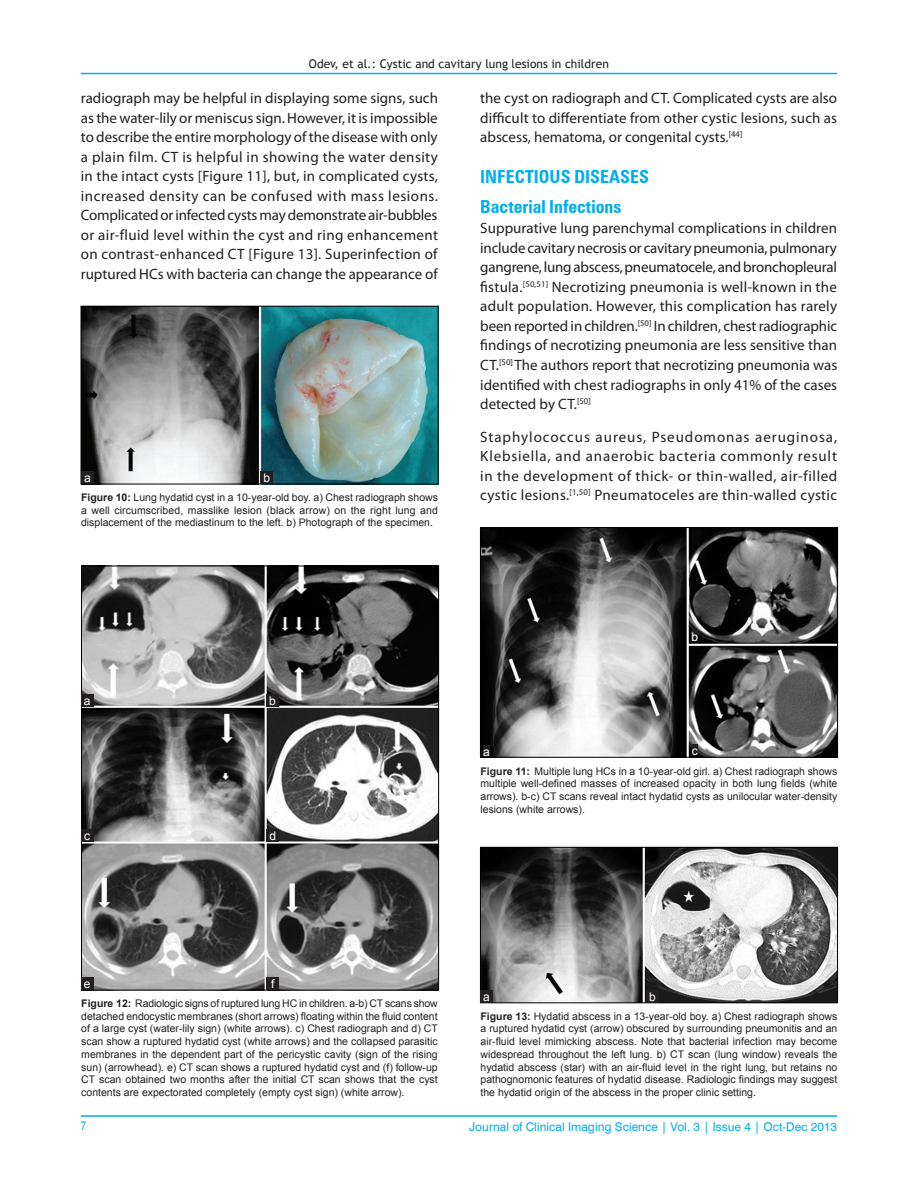
<style>
.page{position:relative;width:918px;height:1188px;background:#fff}
.page>*{position:absolute;margin:0;border:0;box-sizing:border-box;transform-origin:0 0}
.t1{font:700 condensed 18px "Zurich BT";color:#00aeef}
.TX{font:15px/19.6px "Myriad Pro";color:#231f20;text-align:justify}
.t2{font:12px "Swiss 721 BT";color:#00aeef}
.t3{font:12px "Trebuchet MS";color:#231f20}
.LABEL{font:12px "Arial";color:#fff}
.t4{font:condensed 12px "Helvetica";color:#00aeef}
.FGC{font:10.5px/12.8px "Arial";color:#231f20;text-align:justify}
.s1{font-weight:700}
</style>
<div class="page">
<hr style="left:81px;top:73px;width:756px;height:1px;background:#00aeef">
<hr style="left:81px;top:1116px;width:756px;height:1px;background:#00aeef">
<img style="left:83px;top:308px;width:353px;height:174px">
<div style="left:81px;top:306px;width:357px;height:178px;border:1px solid #000"></div>
<div style="left:81px;top:471px;width:13px;height:13px;background:#231f20"></div>
<div style="left:260px;top:471px;width:13px;height:13px;background:#231f20"></div>
<img style="left:482px;top:529px;width:354px;height:226px">
<div style="left:480px;top:527px;width:358px;height:230px;border:1px solid #000"></div>
<div style="left:692px;top:744px;width:6px;height:11px;background:#231f20"></div>
<div style="left:691px;top:631px;width:7px;height:10px;background:#231f20"></div>
<div style="left:483px;top:745px;width:7px;height:11px;background:#231f20"></div>
<img style="left:83px;top:568px;width:354px;height:420px">
<div style="left:266px;top:694px;width:13px;height:13px;background:#231f20"></div>
<div style="left:81px;top:977px;width:13px;height:13px;background:#231f20"></div>
<div style="left:81px;top:829px;width:13px;height:13px;background:#231f20"></div>
<div style="left:266px;top:977px;width:13px;height:13px;background:#231f20"></div>
<div style="left:266px;top:829px;width:13px;height:13px;background:#231f20"></div>
<div style="left:81px;top:694px;width:13px;height:13px;background:#231f20"></div>
<img style="left:482px;top:849px;width:354px;height:152px">
<div style="left:480px;top:847px;width:358px;height:156px;border:1px solid #000"></div>
<div style="left:480px;top:990px;width:13px;height:13px;background:#231f20"></div>
<div style="left:646px;top:990px;width:13px;height:13px;background:#231f20"></div>
<p class="t3" style="left:309px;top:56px;width:301px">Odev, et al.: Cystic and cavitary lung lesions in children</p>
<p class="TX" style="left:81px;top:88px;width:359px">radiograph may be helpful in displaying some signs, such as the water‑lily or meniscus sign. However, it is impossible to describe the entire morphology of the disease with only a plain film. CT is helpful in showing the water density in the intact cysts [Figure 11], but, in complicated cysts, increased density can be confused with mass lesions.<br>Complicated or infected cysts may demonstrate air‑bubbles or air‑fluid level within the cyst and ring enhancement on contrast‑enhanced CT [Figure 13]. Superinfection of ruptured HCs with bacteria can change the appearance of</p>
<p class="TX" style="left:480px;top:88px;width:358px">the cyst on radiograph and CT. Complicated cysts are also difficult to differentiate from other cystic lesions, such as abscess, hematoma, or congenital cysts.<sup>[44]</sup></p>
<h1 class="t1" style="left:480px;top:166px;width:170px">INFECTIOUS DISEASES</h1>
<h2 class="t1" style="left:480px;top:196px;width:143px">Bacterial Infections</h2>
<p class="TX" style="left:480px;top:218px;width:359px">Suppurative lung parenchymal complications in children include cavitary necrosis or cavitary pneumonia, pulmonary gangrene, lung abscess, pneumatocele, and bronchopleural fistula.<sup>[50,51]</sup> Necrotizing pneumonia is well‑known in the adult population. However, this complication has rarely been reported in children.<sup>[50]</sup> In children, chest radiographic findings of necrotizing pneumonia are less sensitive than CT.<sup>[50]</sup> The authors report that necrotizing pneumonia was identified with chest radiographs in only 41% of the cases detected by CT.<sup>[50]</sup></p>
<p class="TX" style="left:480px;top:427px;width:359px">Staphylococcus aureus, Pseudomonas aeruginosa, Klebsiella, and anaerobic bacteria commonly result in the development of thick‑ or thin‑walled, air‑filled cystic lesions.<sup>[1,50]</sup> Pneumatoceles are thin‑walled cystic</p>
<p class="LABEL" style="left:84px;top:470px;width:8px">a</p>
<p class="LABEL" style="left:263px;top:470px;width:8px">b</p>
<p class="FGC" style="left:81px;top:491px;width:358px"><span class="s1">Figure 10:</span> Lung hydatid cyst in a 10‑year‑old boy. a) Chest radiograph shows a well circumscribed, masslike lesion (black arrow) on the right lung and displacement of the mediastinum to the left. b) Photograph of the specimen.</p>
<p class="LABEL" style="left:84px;top:693px;width:8px">a</p>
<p class="LABEL" style="left:84px;top:828px;width:7px">c</p>
<p class="LABEL" style="left:269px;top:693px;width:8px">b</p>
<p class="LABEL" style="left:269px;top:828px;width:8px">d</p>
<p class="LABEL" style="left:483px;top:744px;width:8px">a</p>
<p class="LABEL" style="left:691px;top:629px;width:8px">b</p>
<p class="LABEL" style="left:692px;top:743px;width:7px">c</p>
<p class="FGC" style="left:481px;top:765px;width:358px"><span class="s1">Figure 11:</span> Multiple lung HCs in a 10‑year‑old girl. a) Chest radiograph shows multiple well‑defined masses of increased opacity in both lung fields (white arrows). b‑c) CT scans reveal intact hydatid cysts as unilocular water‑density lesions (white arrows).</p>
<p class="LABEL" style="left:84px;top:976px;width:8px">e</p>
<p class="LABEL" style="left:271px;top:976px;width:5px">f</p>
<p class="FGC" style="left:81px;top:997px;width:358px"><span class="s1">Figure 12:</span> Radiologic signs of ruptured lung HC in children. a‑b) CT scans show detached endocystic membranes (short arrows) floating within the fluid content of a large cyst (water‑lily sign) (white arrows). c) Chest radiograph and d) CT scan show a ruptured hydatid cyst (white arrows) and the collapsed parasitic membranes in the dependent part of the pericystic cavity (sign of the rising sun) (arrowhead). e) CT scan shows a ruptured hydatid cyst and (f) follow‑up CT scan obtained two months after the initial CT scan shows that the cyst contents are expectorated completely (empty cyst sign) (white arrow).</p>
<p class="LABEL" style="left:483px;top:989px;width:8px">a</p>
<p class="LABEL" style="left:649px;top:989px;width:8px">b</p>
<p class="FGC" style="left:481px;top:1010px;width:358px"><span class="s1">Figure 13:</span> Hydatid abscess in a 13‑year‑old boy. a) Chest radiograph shows a ruptured hydatid cyst (arrow) obscured by surrounding pneumonitis and an air‑fluid level mimicking abscess. Note that bacterial infection may become widespread throughout the left lung. b) CT scan (lung window) reveals the hydatid abscess (star) with an air‑fluid level in the right lung, but retains no pathognomonic features of hydatid disease. Radiologic findings may suggest the hydatid origin of the abscess in the proper clinic setting.</p>
<p class="t4" style="left:81px;top:1119px;width:7px">7</p>
<p class="t2" style="left:469px;top:1119px;width:370px">Journal of Clinical Imaging Science | Vol. 3 | Issue 4 | Oct-Dec 2013</p>
</div>
